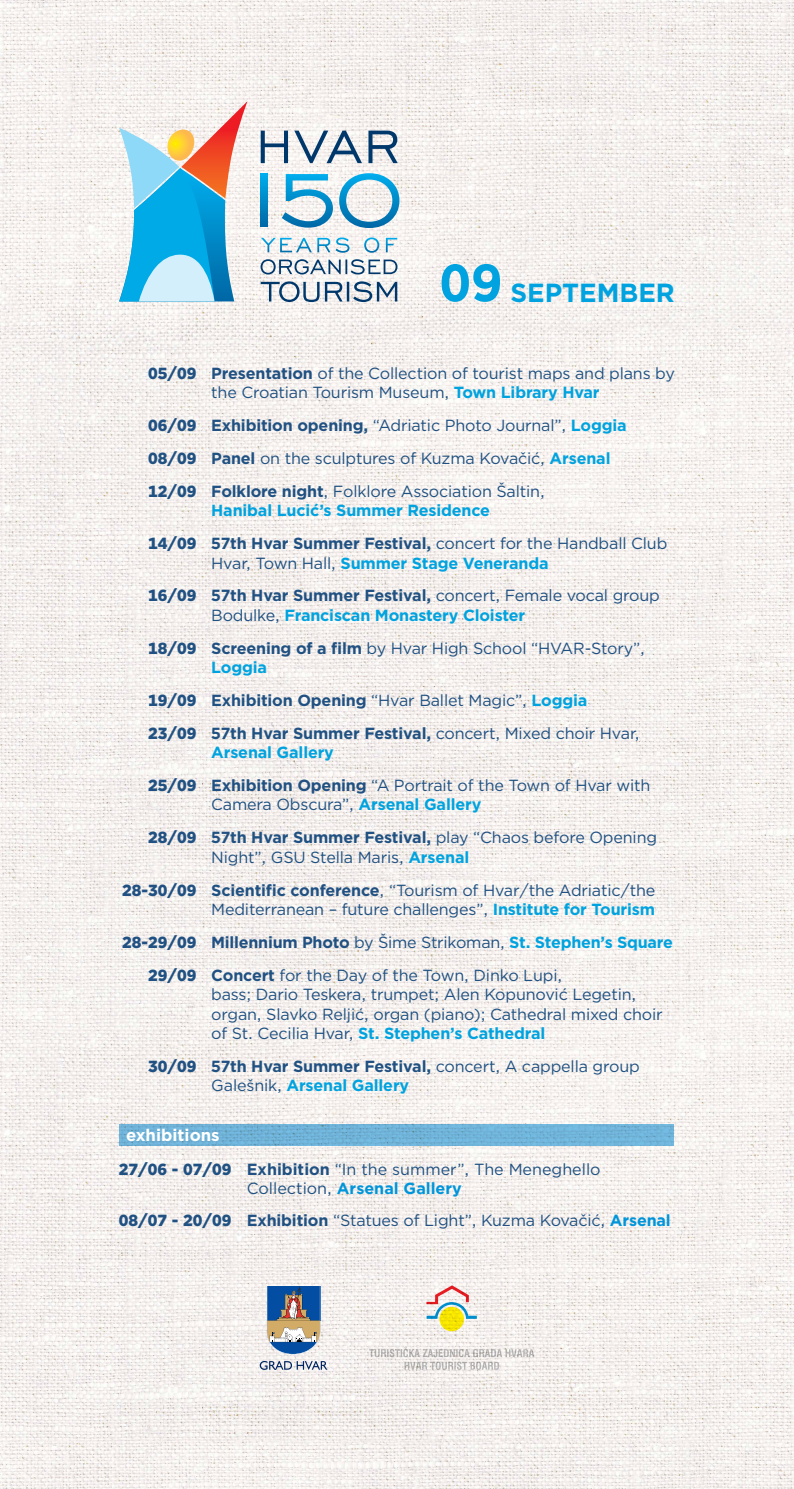
<style>
.page{position:relative;width:794px;height:1489px;background:#fff}
.page>*{position:absolute;margin:0;border:0;box-sizing:border-box;transform-origin:0 0}
.t1{font:700 52.46px "Gotham";color:#00a3df}
.t2{font:700 26.18px "Gotham";color:#00a3df}
.t3{font:700 16.8px "Gotham";color:#fff}
.t4{font:16.1px/32.9px "Gotham";letter-spacing:-.01em;color:#205182}
.t5{font:900 16.1px/32.9px "Gotham";color:#205182;text-align:justify}
.t6{font:700 16.1px/32.9px "Gotham";letter-spacing:-.01em;color:#00a3df}
.s1{font-weight:700}
.s2{font-weight:700;color:#00a3df}
.s3{color:#205182}
.s4{font-weight:400;color:#205182}
.s5{font-weight:700;color:#0095da}
</style>
<div class="page">
<img style="left:0;top:0;width:794px;height:1488px">
<svg style="left:260px;top:1285px;width:67px;height:84px"></svg>
<svg style="left:439px;top:1306px;width:25px;height:25px"></svg>
<svg style="left:426px;top:1285px;width:51px;height:33px"></svg>
<svg style="left:369px;top:1346px;width:165px;height:23px"></svg>
<svg style="left:119px;top:101px;width:128px;height:200px"></svg>
<svg style="left:261px;top:237px;width:136px;height:16px"></svg>
<svg style="left:260px;top:259px;width:137px;height:15px"></svg>
<svg style="left:261px;top:281px;width:136px;height:21px"></svg>
<svg style="left:282px;top:174px;width:51px;height:54px"></svg>
<svg style="left:261px;top:174px;width:7px;height:52px"></svg>
<svg style="left:339px;top:173px;width:60px;height:55px"></svg>
<svg style="left:261px;top:131px;width:137px;height:32px"></svg>
<svg style="left:120px;top:1124px;width:554px;height:21px;background:#6fb2d8"></svg>
<h1 class="t1" style="left:439px;top:248px;width:64px">09</h1>
<h2 class="t2" style="left:510px;top:275px;width:166px">SEPTEMBER</h2>
<p class="t5" style="left:148px;top:356px;width:50px">05/09</p>
<p class="t5" style="left:148px;top:408px;width:50px">06/09<br>08/09<br>12/09</p>
<p class="t5" style="left:148px;top:526px;width:50px">14/09</p>
<p class="t5" style="left:148px;top:579px;width:50px">16/09</p>
<p class="t5" style="left:148px;top:631px;width:50px">18/09</p>
<p class="t5" style="left:148px;top:683px;width:50px">19/09<br>23/09</p>
<p class="t5" style="left:148px;top:768px;width:50px">25/09</p>
<p class="t5" style="left:148px;top:821px;width:50px">28/09</p>
<p class="t5" style="left:122px;top:873px;width:76px">28-30/09</p>
<p class="t5" style="left:122px;top:925px;width:76px;text-align:right">28-29/09<br>29/09</p>
<p class="t5" style="left:148px;top:1049px;width:50px">30/09</p>
<p class="t4" style="left:211px;top:363px;width:465px;line-height:19.3px"><span class="s1">Presentation</span> of the Collection of tourist maps and plans by the Croatian Tourism Museum, <span class="s2">Town Library Hvar</span></p>
<p class="t4" style="left:211px;top:408px;width:417px"><span class="s1">Exhibition opening</span> “<span class="s1">,</span> Adriatic Photo Journal ,” <span class="s2">Loggia<br></span><span class="s1">Panel</span> on the sculptures of Kuzma Kovačić, <span class="s2">Arsenal<br></span><span class="s1">Folklore night</span>, Folklore Association Šaltin,</p>
<p class="t6" style="left:211px;top:494px;width:457px">Hanibal Lucić s’ Summer Residence<br><span class="s3">57th Hvar Summer Festival,</span> <span class="s4">concert for the Handball Club</span></p>
<p class="t4" style="left:211px;top:546px;width:450px">Hvar, Town Hall, <span class="s2">Summer Stage Veneranda<br></span><span class="s1">57th Hvar Summer Festival,</span> concert, Female vocal group</p>
<p class="t4" style="left:211px;top:598px;width:435px">Bodulke, <span class="s2">Franciscan Monastery Cloister<br></span><span class="s1">Screening of a film</span> by Hvar High School “HVAR-Story ,“</p>
<p class="t4" style="left:211px;top:650px;width:430px"><span class="s2">Loggia<br></span><span class="s1">Exhibition Opening</span> “Hvar Ballet Magic ,” <span class="s2">Loggia<br></span><span class="s1">57th Hvar Summer Festival,</span> concert, Mixed choir Hvar,</p>
<p class="t4" style="left:211px;top:735px;width:441px"><span class="s2">Arsenal Gallery<br></span><span class="s1">Exhibition Opening</span> “A Portrait of the Town of Hvar with</p>
<p class="t4" style="left:211px;top:788px;width:447px">Camera Obscura ,” <span class="s2">Arsenal Gallery<br></span><span class="s1">57th Hvar Summer Festival,</span> play “Chaos before Opening</p>
<p class="t4" style="left:211px;top:840px;width:445px">Night ,” GSU Stella Maris, <span class="s2">Arsenal<br></span><span class="s1">Scientific conference</span> “, Tourism of Hvar/the Adriatic/the</p>
<p class="t4" style="left:211px;top:892px;width:463px">Mediterranean – future challenges ,” <span class="s2">Institute for Tourism<br></span><span class="s1">Millennium Photo</span> by Šime Strikoman, <span class="s2">St. Stephen s’ Square<br></span><span class="s1">Concert</span> for the Day of the Town, Dinko Lupi,</p>
<p class="t4" style="left:211px;top:984px;width:453px;line-height:19.3px">bass; Dario Teskera, trumpet; Alen Kopunović Legetin, organ, Slavko Reljić, organ (piano); Cathedral mixed choir of St. Cecilia Hvar, <span class="s2">St. Stephen s’ Cathedral</span></p>
<p class="t4" style="left:211px;top:1055px;width:430px;line-height:19.3px"><span class="s1">57th Hvar Summer Festival,</span> concert A, cappella group<br>Galešnik, <span class="s2">Arsenal Gallery</span></p>
<p class="t3" style="left:126px;top:1123px;width:95px">exhibitions</p>
<p class="t5" style="left:119px;top:1152px;width:114px">27/06 - 07/09</p>
<p class="t5" style="left:119px;top:1203px;width:114px">08/07 - 20/09</p>
<p class="t4" style="left:247px;top:1159px;width:355px;line-height:19.3px"><span class="s1">Exhibition</span> “In the summer ,” The Meneghello<br>Collection, <span class="s5">Arsenal Gallery</span></p>
<p class="t4" style="left:247px;top:1203px;width:425px"><span class="s1">Exhibition</span> “Statues of Light ,” Kuzma Kovačić, <span class="s5">Arsenal</span></p>
</div>
